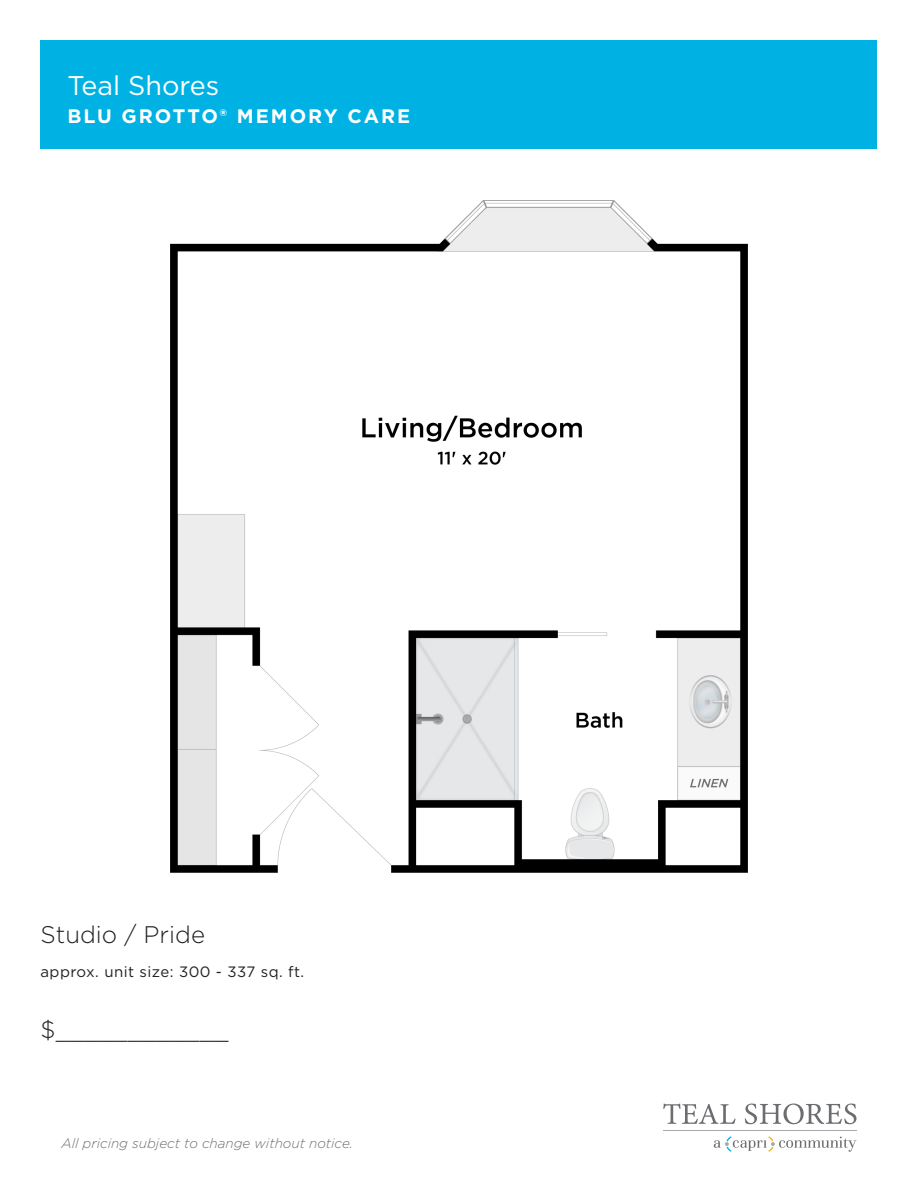
<style>
.page{position:relative;width:918px;height:1188px;background:#fff}
.page>*{position:absolute;margin:0;border:0;box-sizing:border-box;transform-origin:0 0}
.t1{font:27px "Gotham";color:#fff}
.t2{font:300 24px "Gotham";color:#231f20}
.t3{font:700 19.5px "Gotham";letter-spacing:.1em;color:#fff}
.t4{font:15px "Gotham";letter-spacing:.03em;color:#231f20}
.t5{font:italic 300 13.5px "Gotham";color:#6c6d70}
</style>
<div class="page">
<div style="left:40px;top:40px;width:838px;height:109px;background:#00b2e3"></div>
<img style="left:170px;top:201px;width:578px;height:671px">
<svg style="left:714px;top:1136px;width:142px;height:16px"></svg>
<hr style="left:663px;top:1130px;width:193px;height:1px;background:#a8a9ad">
<svg style="left:663px;top:1104px;width:73px;height:20px"></svg>
<svg style="left:745px;top:1104px;width:111px;height:20px"></svg>
<p class="t1" style="left:68px;top:68px;width:153px">Teal Shores</p>
<p class="t3" style="left:68px;top:104px;width:344px">BLU GROTTO® MEMORY CARE</p>
<p class="t2" style="left:40px;top:920px;width:166px">Studio / Pride</p>
<p class="t4" style="left:40px;top:962px;width:265px">approx. unit size: 300 - 337 sq. ft.</p>
<p class="t2" style="left:40px;top:1014px;width:189px">$____________</p>
<p class="t5" style="left:62px;top:1134px;width:293px">All pricing subject to change without notice.</p>
</div>
